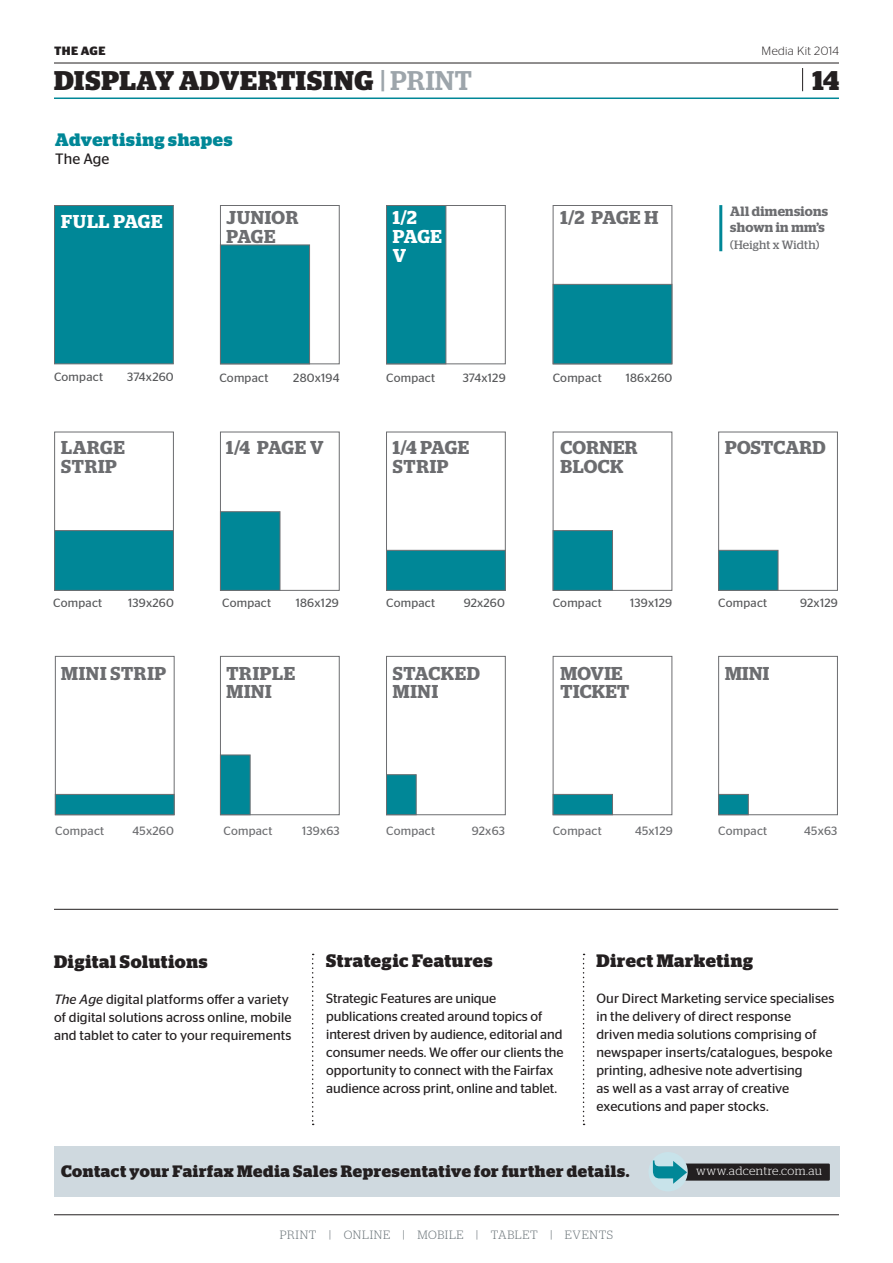
<style>
.page{position:relative;width:893px;height:1263px;background:#fff}
.page>*{position:absolute;margin:0;border:0;box-sizing:border-box;transform-origin:0 0}
.t1{font:700 27px "Stag";letter-spacing:.02em;color:#231f20}
.t2{font:600 18.6px/18.6px "Stag";letter-spacing:.03em;color:#6c6d70}
.t3{font:600 18.6px/18.6px "Stag";letter-spacing:.035em;color:#fff}
.t4{font:700 18px "Stag";letter-spacing:.035em;color:#231f20}
.t5{font:700 18px "Stag";letter-spacing:.035em;color:#008797}
.t6{font:700 16.5px "Stag";letter-spacing:.035em;color:#231f20}
.t7{font:15px "Stag Sans";color:#231f20}
.t8{font:13.5px/18px "Stag Sans";letter-spacing:.005em;color:#231f20}
.t9{font:600 13.5px/16.5px "Stag";letter-spacing:.02em;color:#6c6d70}
.t10{font:12px "Stag Sans";letter-spacing:.02em;color:#57585a}
.t11{font:12px "Stag Sans";letter-spacing:.02em;color:#6c6d70}
.t12{font:300 12px "Stag";letter-spacing:.055em;color:#6e777c}
.t13{font:300 12px "Stag";letter-spacing:.02em;color:#fff}
.t14{font:12px "Stag";letter-spacing:.01em;color:#6c6d70}
.t15{font:300 12px "Stag Sans";letter-spacing:.025em;color:#231f20}
.t16{font:700 12px "Stag Sans";letter-spacing:.03em;color:#231f20}
.s1{font-weight:500;color:#9da5ab}
.s2{font-style:italic}
</style>
<div class="page">
<hr style="left:54px;top:63px;width:785px;height:1px;background:#231f20">
<hr style="left:54px;top:98px;width:785px;height:1px;background:#008797">
<hr style="left:54px;top:1214px;width:785px;height:1px;background:#231f20">
<svg style="left:802px;top:68px;width:1px;height:23px"></svg>
<div style="left:55px;top:1146px;width:785px;height:51px;background:#cfd9df"></div>
<svg style="left:220px;top:205px;width:120px;height:160px"></svg>
<svg style="left:552px;top:656px;width:121px;height:159px"></svg>
<svg style="left:718px;top:656px;width:120px;height:159px"></svg>
<svg style="left:220px;top:431px;width:120px;height:160px"></svg>
<svg style="left:386px;top:431px;width:120px;height:119px"></svg>
<svg style="left:718px;top:431px;width:120px;height:160px"></svg>
<svg style="left:552px;top:205px;width:121px;height:160px"></svg>
<div style="left:220px;top:245px;width:90px;height:119px;background:#008797;border:1px solid #6c6d70"></div>
<svg style="left:386px;top:205px;width:120px;height:160px"></svg>
<div style="left:553px;top:284px;width:119px;height:80px;background:#008797;border:1px solid #6c6d70"></div>
<div style="left:386px;top:550px;width:120px;height:41px;background:#008797;border:1px solid #6c6d70"></div>
<svg style="left:552px;top:431px;width:121px;height:160px"></svg>
<div style="left:718px;top:550px;width:60px;height:41px;background:#008797;border:1px solid #6c6d70"></div>
<div style="left:220px;top:511px;width:60px;height:80px;background:#008797;border:1px solid #6c6d70"></div>
<svg style="left:220px;top:656px;width:120px;height:159px"></svg>
<svg style="left:386px;top:656px;width:120px;height:159px"></svg>
<div style="left:553px;top:794px;width:60px;height:21px;background:#008797;border:1px solid #6c6d70"></div>
<div style="left:718px;top:794px;width:31px;height:21px;background:#008797;border:1px solid #6c6d70"></div>
<div style="left:54px;top:205px;width:120px;height:160px;background:#008797"></div>
<svg style="left:55px;top:656px;width:120px;height:138px"></svg>
<svg style="left:54px;top:431px;width:120px;height:160px"></svg>
<div style="left:55px;top:794px;width:120px;height:21px;background:#008797;border:1px solid #6c6d70"></div>
<hr style="left:54px;top:909px;width:784px;height:1px;background:#231f20">
<hr style="left:719px;top:205px;width:3px;height:46px;background:#008797">
<svg style="left:312px;top:954px;width:2px;height:171px"></svg>
<svg style="left:583px;top:954px;width:2px;height:171px"></svg>
<div style="left:675px;top:1163px;width:155px;height:17px;background:#231f20"></div>
<div style="left:648px;top:1152px;width:40px;height:39px;background:#c8e3ea;border-radius:50%"></div>
<svg style="left:653px;top:1160px;width:34px;height:24px"></svg>
<p class="t16" style="left:54px;top:43px;width:53px">THE AGE</p>
<p class="t15" style="left:761px;top:44px;width:79px">Media Kit 2014</p>
<h1 class="t1" style="left:813px;top:64px;width:28px">14</h1>
<p class="t1" style="left:54px;top:64px;width:420px">DISPLAY ADVERTISING <span class="s1">| PRINT</span></p>
<p class="t5" style="left:55px;top:129px;width:179px">Advertising shapes</p>
<p class="t7" style="left:55px;top:150px;width:56px">The Age</p>
<p class="t3" style="left:61px;top:212px;width:103px">FULL PAGE</p>
<p class="t2" style="left:226px;top:208px;width:73px">JUNIOR<br>PAGE</p>
<p class="t3" style="left:393px;top:208px;width:51px">1/2<br>PAGE<br>V</p>
<p class="t2" style="left:560px;top:208px;width:99px">1/2 PAGE H</p>
<p class="t10" style="left:54px;top:370px;width:51px">Compact</p>
<p class="t10" style="left:127px;top:370px;width:48px">374x260</p>
<p class="t2" style="left:61px;top:438px;width:65px">LARGE<br>STRIP</p>
<p class="t10" style="left:219px;top:371px;width:51px">Compact</p>
<p class="t10" style="left:293px;top:371px;width:48px">280x194</p>
<p class="t10" style="left:386px;top:371px;width:51px">Compact</p>
<p class="t10" style="left:463px;top:371px;width:44px">374x129</p>
<p class="t10" style="left:553px;top:371px;width:51px">Compact</p>
<p class="t10" style="left:626px;top:371px;width:48px">186x260</p>
<p class="t2" style="left:226px;top:438px;width:99px">1/4 PAGE V</p>
<p class="t2" style="left:393px;top:438px;width:78px">1/4 PAGE<br>STRIP</p>
<p class="t2" style="left:561px;top:438px;width:78px">CORNER<br>BLOCK</p>
<p class="t9" style="left:730px;top:203px;width:99px">All dimensions shown in mm’s</p>
<p class="t14" style="left:730px;top:238px;width:91px">(Height x Width)</p>
<p class="t2" style="left:725px;top:438px;width:102px">POSTCARD</p>
<p class="t10" style="left:53px;top:596px;width:51px">Compact</p>
<p class="t10" style="left:128px;top:596px;width:47px">139x260</p>
<p class="t10" style="left:222px;top:596px;width:51px">Compact</p>
<p class="t10" style="left:296px;top:596px;width:45px">186x129</p>
<p class="t10" style="left:386px;top:596px;width:51px">Compact</p>
<p class="t10" style="left:464px;top:596px;width:43px">92x260</p>
<p class="t10" style="left:553px;top:596px;width:51px">Compact</p>
<p class="t10" style="left:630px;top:596px;width:44px">139x129</p>
<p class="t10" style="left:718px;top:596px;width:51px">Compact</p>
<p class="t10" style="left:800px;top:596px;width:39px">92x129</p>
<p class="t2" style="left:61px;top:664px;width:106px">MINI STRIP</p>
<p class="t2" style="left:226px;top:664px;width:70px">TRIPLE<br>MINI</p>
<p class="t2" style="left:393px;top:664px;width:89px">STACKED<br>MINI</p>
<p class="t2" style="left:561px;top:664px;width:70px">MOVIE<br>TICKET</p>
<p class="t2" style="left:725px;top:664px;width:46px">MINI</p>
<p class="t11" style="left:55px;top:824px;width:51px">Compact</p>
<p class="t11" style="left:133px;top:824px;width:43px">45x260</p>
<p class="t11" style="left:223px;top:824px;width:51px">Compact</p>
<p class="t11" style="left:302px;top:824px;width:39px">139x63</p>
<p class="t11" style="left:386px;top:824px;width:51px">Compact</p>
<p class="t11" style="left:472px;top:824px;width:34px">92x63</p>
<p class="t11" style="left:553px;top:824px;width:51px">Compact</p>
<p class="t11" style="left:635px;top:824px;width:39px">45x129</p>
<p class="t11" style="left:718px;top:824px;width:51px">Compact</p>
<p class="t11" style="left:804px;top:824px;width:35px">45x63</p>
<p class="t4" style="left:54px;top:951px;width:155px">Digital Solutions</p>
<p class="t8" style="left:54px;top:990px;width:239px"><span class="s2">The Age</span> digital platforms offer a variety of digital solutions across online, mobile and tablet to cater to your requirements</p>
<p class="t4" style="left:326px;top:950px;width:168px">Strategic Features</p>
<p class="t8" style="left:326px;top:989px;width:239px">Strategic Features are unique publications created around topics of interest driven by audience, editorial and consumer needs. We offer our clients the opportunity to connect with the Fairfax audience across print, online and tablet.</p>
<p class="t4" style="left:596px;top:950px;width:158px">Direct Marketing</p>
<p class="t8" style="left:596px;top:989px;width:239px">Our Direct Marketing service specialises in the delivery of direct response<br>driven media solutions comprising of newspaper inserts/catalogues, bespoke printing, adhesive note advertising<br>as well as a vast array of creative executions and paper stocks.</p>
<p class="t6" style="left:61px;top:1161px;width:570px">Contact your Fairfax Media Sales Representative for further details.</p>
<p class="t13" style="left:696px;top:1164px;width:128px">www.adcentre.com.au</p>
<p class="t12" style="left:280px;top:1228px;width:335px">PRINT | ONLINE | MOBILE | TABLET | EVENTS</p>
</div>
